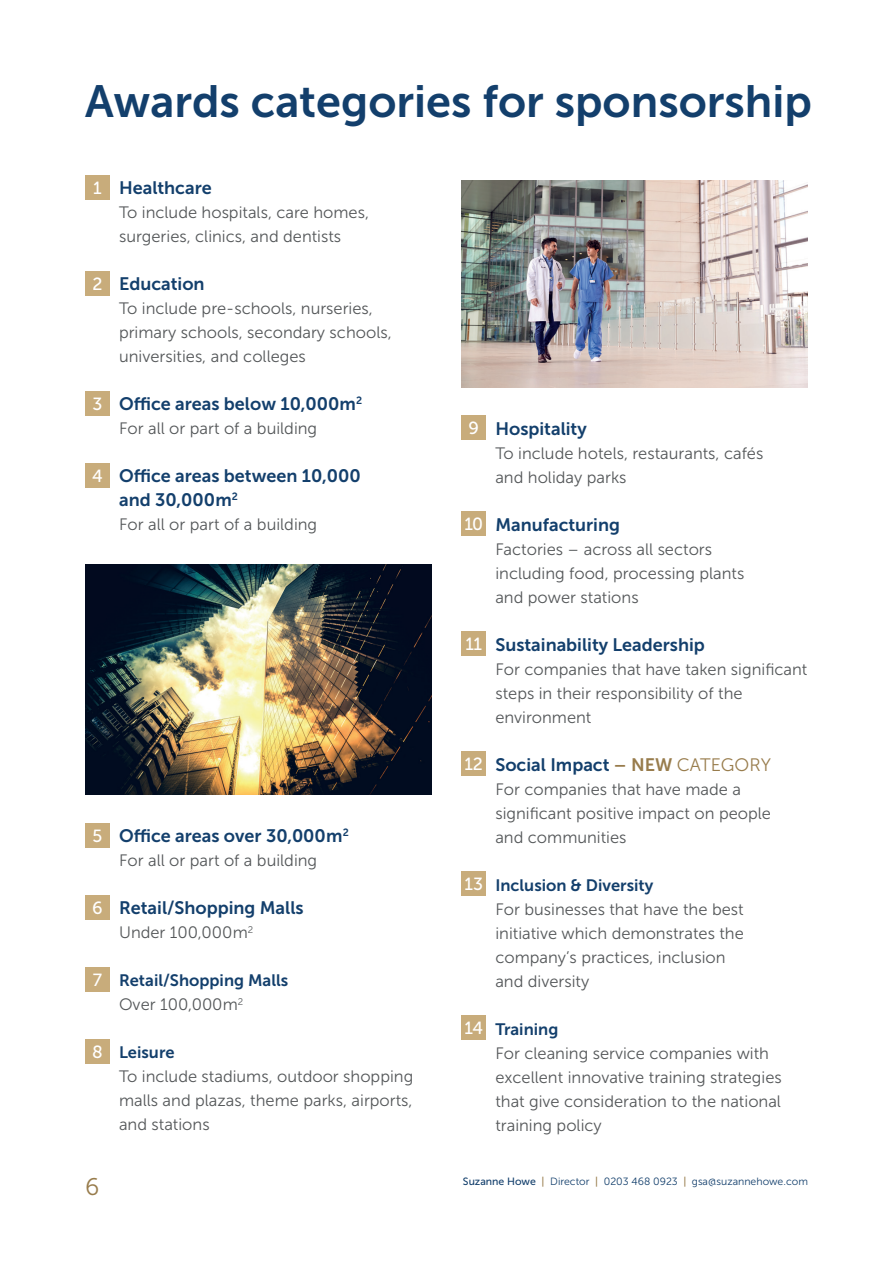
<style>
.page{position:relative;width:893px;height:1263px;background:#fff}
.page>*{position:absolute;margin:0;border:0;box-sizing:border-box;transform-origin:0 0}
.t1{font:45px "Museo Sans 700";color:#133f6c}
.t2{font:24px "Museo Sans 300";color:#987c4c}
.t3{font:18px/24px "Museo Sans 700";color:#133f6c}
.t4{font:17.55px "Museo Sans 500";letter-spacing:-.02em;color:#fff}
.t5{font:16.5px/24px "Museo Sans 300";color:#545759}
.t6{font:16.5px "Museo Sans 700";color:#133f6c}
.t7{font:10.5px "Museo Sans 300";color:#133f6c}
.s1{color:#987c4c}
.s2{font-family:"Museo Sans 300";color:#987c4c}
.s3{font-family:"Museo Sans 500"}
.s4{font-family:"Museo Sans 500";color:#987c4c}
</style>
<div class="page">
<img style="left:85px;top:565px;width:347px;height:229px">
<img style="left:461px;top:180px;width:347px;height:207px">
<div style="left:85px;top:175px;width:25px;height:25px;background:#c8ac7b"></div>
<div style="left:85px;top:271px;width:25px;height:25px;background:#c8ac7b"></div>
<div style="left:85px;top:391px;width:25px;height:25px;background:#c8ac7b"></div>
<div style="left:85px;top:463px;width:25px;height:25px;background:#c8ac7b"></div>
<div style="left:85px;top:823px;width:25px;height:25px;background:#c8ac7b"></div>
<div style="left:461px;top:415px;width:25px;height:25px;background:#c8ac7b"></div>
<div style="left:461px;top:511px;width:25px;height:25px;background:#c8ac7b"></div>
<div style="left:461px;top:631px;width:25px;height:25px;background:#c8ac7b"></div>
<div style="left:461px;top:751px;width:25px;height:25px;background:#c8ac7b"></div>
<div style="left:461px;top:871px;width:25px;height:25px;background:#c8ac7b"></div>
<div style="left:461px;top:1015px;width:25px;height:25px;background:#c8ac7b"></div>
<div style="left:85px;top:895px;width:25px;height:25px;background:#c8ac7b"></div>
<div style="left:85px;top:967px;width:25px;height:25px;background:#c8ac7b"></div>
<div style="left:85px;top:1039px;width:25px;height:25px;background:#c8ac7b"></div>
<h1 class="t1" style="left:85px;top:76px;width:728px">Awards categories for sponsorship</h1>
<p class="t4" style="left:93px;top:178px;width:10px">1</p>
<p class="t4" style="left:92px;top:274px;width:12px">2</p>
<p class="t4" style="left:92px;top:394px;width:11px">3</p>
<p class="t4" style="left:92px;top:466px;width:12px">4</p>
<p class="t3" style="left:119px;top:176px;width:94px">Healthcare</p>
<p class="t5" style="left:119px;top:200px;width:252px">To include hospitals, care homes, surgeries, clinics, and dentists</p>
<p class="t3" style="left:119px;top:272px;width:87px">Education</p>
<p class="t5" style="left:119px;top:296px;width:274px">To include pre-schools, nurseries, primary schools, secondary schools, universities, and colleges</p>
<p class="t3" style="left:119px;top:392px;width:245px">Office areas below 10,000 m<sup>2</sup></p>
<p class="t5" style="left:119px;top:416px;width:200px">For all or part of a building</p>
<p class="t3" style="left:119px;top:464px;width:243px">Office areas between 10,000 and 30,000 m<sup>2</sup></p>
<p class="t5" style="left:119px;top:512px;width:200px">For all or part of a building</p>
<p class="t4" style="left:93px;top:826px;width:11px">5</p>
<p class="t4" style="left:92px;top:898px;width:12px">6</p>
<p class="t4" style="left:93px;top:970px;width:11px">7</p>
<p class="t4" style="left:92px;top:1042px;width:12px">8</p>
<p class="t3" style="left:119px;top:824px;width:231px">Office areas over 30,000 m<sup>2</sup></p>
<p class="t5" style="left:119px;top:848px;width:200px">For all or part of a building</p>
<p class="t3" style="left:119px;top:896px;width:186px">Retail/Shopping Malls</p>
<p class="t5" style="left:119px;top:920px;width:136px">Under 100,000 m<sup>2</sup></p>
<p class="t6" style="left:119px;top:971px;width:171px">Retail/Shopping Malls</p>
<p class="t5" style="left:119px;top:992px;width:126px">Over 100,000 m<sup>2</sup></p>
<p class="t6" style="left:119px;top:1043px;width:57px">Leisure</p>
<p class="t5" style="left:119px;top:1064px;width:296px;text-align:justify">To include stadiums, outdoor shopping malls and plazas, theme parks, airports, and stations</p>
<h2 class="t2" style="left:85px;top:1173px;width:16px">6</h2>
<p class="t4" style="left:469px;top:418px;width:12px">9</p>
<p class="t4" style="left:464px;top:514px;width:20px">10</p>
<p class="t4" style="left:465px;top:634px;width:18px">11</p>
<p class="t4" style="left:465px;top:754px;width:20px">12</p>
<p class="t4" style="left:465px;top:874px;width:20px">13</p>
<p class="t4" style="left:465px;top:1018px;width:20px">14</p>
<p class="t3" style="left:495px;top:416px;width:93px">Hospitality</p>
<p class="t5" style="left:495px;top:441px;width:269px">To include hotels, restaurants, cafés and holiday parks</p>
<p class="t3" style="left:495px;top:512px;width:126px">Manufacturing</p>
<p class="t5" style="left:495px;top:537px;width:250px">Factories – across all sectors including food, processing plants and power stations</p>
<p class="t3" style="left:495px;top:632px;width:211px">Sustainability Leadership</p>
<p class="t5" style="left:495px;top:657px;width:313px">For companies that have taken significant steps in their responsibility of the environment</p>
<p class="t3" style="left:495px;top:752px;width:277px">Social Impact <span class="s1">– NEW</span> <span class="s2">CATEGORY</span></p>
<p class="t5" style="left:495px;top:777px;width:277px">For companies that have made a significant positive impact on people and communities</p>
<p class="t6" style="left:495px;top:876px;width:160px">Inclusion &amp; Diversity</p>
<p class="t5" style="left:495px;top:897px;width:250px">For businesses that have the best initiative which demonstrates the company’s practices, inclusion and diversity</p>
<p class="t6" style="left:495px;top:1020px;width:64px">Training</p>
<p class="t5" style="left:495px;top:1041px;width:288px">For cleaning service companies with excellent innovative training strategies that give consideration to the national training policy</p>
<p class="t7" style="left:463px;top:1176px;width:346px"><span class="s3">Suzanne Howe</span> <span class="s4">|</span> Director <span class="s4">|</span> 0203 468 0923 <span class="s4">|</span> gsa@suzannehowe.com</p>
</div>
